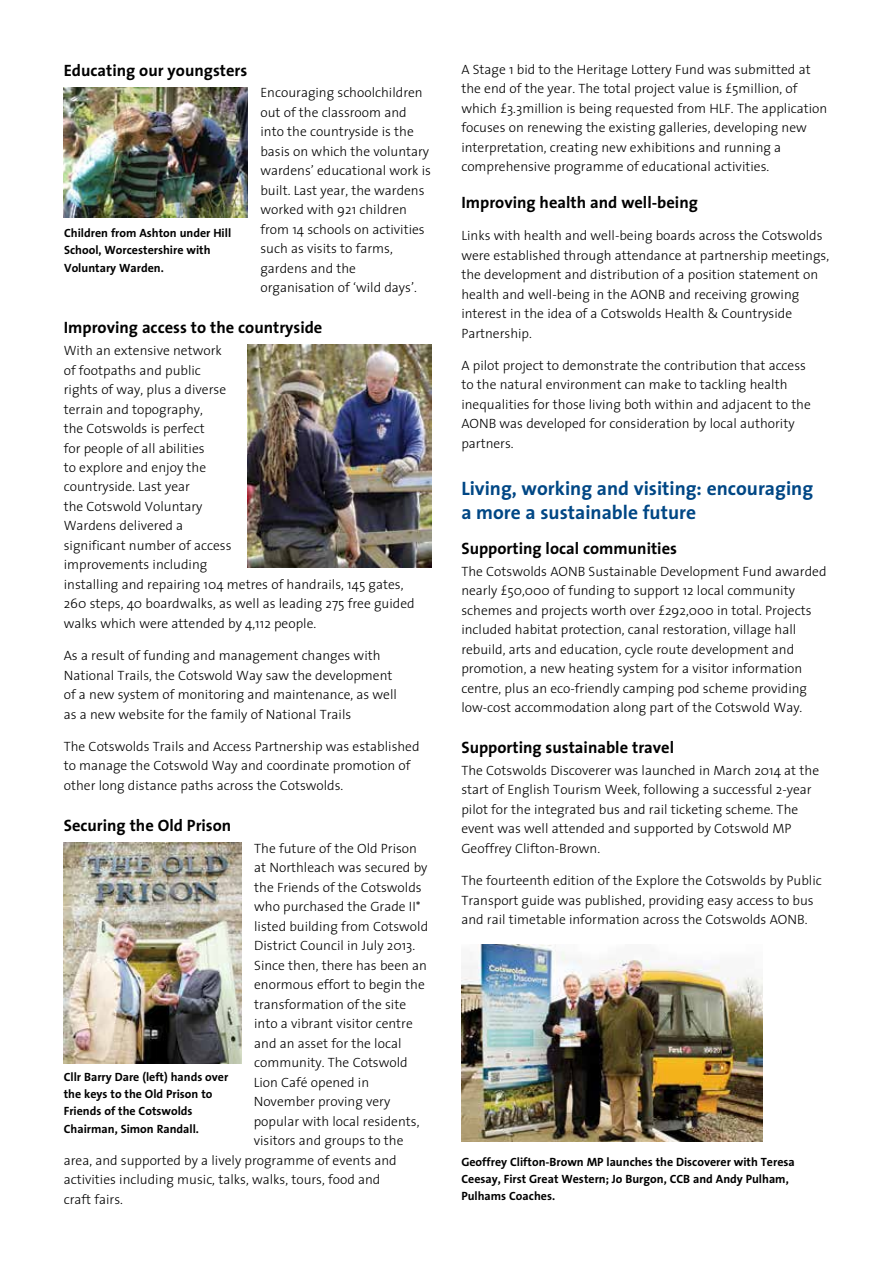
<style>
.page{position:relative;width:893px;height:1263px;background:#fff}
.page>*{position:absolute;margin:0;border:0;box-sizing:border-box;transform-origin:0 0}
.t1{font:700 19.5px/24px "The Sans";color:#004785}
.t2{font:700 16.5px "The Sans";color:#000}
.t3{font:300 13.5px/19.5px "The Sans";color:#000}
.t4{font:700 12px/17.2px "The Sans";color:#000}
</style>
<div class="page">
<img style="left:64px;top:88px;width:184px;height:129px">
<img style="left:64px;top:843px;width:177px;height:220px">
<img style="left:248px;top:344px;width:184px;height:223px">
<img style="left:461px;top:945px;width:302px;height:196px">
<p class="t2" style="left:64px;top:56px;width:185px">Educating our youngsters</p>
<p class="t3" style="left:260px;top:83px;width:172px">Encouraging schoolchildren out of the classroom and into the countryside is the basis on which the voluntary wardens’ educational work is built. Last year, the wardens worked with 921 children from 14 schools on activities such as visits to farms, gardens and the organisation of ‘wild days’.</p>
<p class="t2" style="left:64px;top:314px;width:260px">Improving access to the countryside</p>
<p class="t3" style="left:64px;top:340px;width:352px">With an extensive network<br>of footpaths and public<br>rights of way, plus a diverse<br>terrain and topography,<br>the Cotswolds is perfect<br>for people of all abilities<br>to explore and enjoy the<br>countryside. Last year<br>the Cotswold Voluntary<br>Wardens delivered a<br>significant number of access<br>improvements including<br>installing and repairing 104 metres of handrails, 145 gates,<br>260 steps, 40 boardwalks, as well as leading 275 free guided walks which were attended by 4,112 people.</p>
<p class="t3" style="left:64px;top:645px;width:335px">As a result of funding and management changes with National Trails, the Cotswold Way saw the development of a new system of monitoring and maintenance, as well as a new website for the family of National Trails</p>
<p class="t3" style="left:64px;top:736px;width:357px">The Cotswolds Trails and Access Partnership was established to manage the Cotswold Way and coordinate promotion of other long distance paths across the Cotswolds.</p>
<p class="t2" style="left:64px;top:812px;width:169px">Securing the Old Prison</p>
<p class="t3" style="left:254px;top:838px;width:164px">The future of the Old Prison</p>
<p class="t3" style="left:254px;top:857px;width:175px">at Northleach was secured by</p>
<p class="t3" style="left:254px;top:877px;width:169px">the Friends of the Cotswolds</p>
<p class="t3" style="left:254px;top:896px;width:168px">who purchased the Grade II*</p>
<p class="t3" style="left:254px;top:916px;width:175px">listed building from Cotswold</p>
<p class="t3" style="left:254px;top:935px;width:163px">District Council in July 2013.</p>
<p class="t3" style="left:254px;top:955px;width:174px">Since then, there has been an</p>
<p class="t3" style="left:254px;top:974px;width:172px">enormous effort to begin the</p>
<p class="t3" style="left:254px;top:994px;width:153px">transformation of the site</p>
<p class="t3" style="left:254px;top:1013px;width:160px">into a vibrant visitor centre</p>
<p class="t3" style="left:254px;top:1033px;width:149px">and an asset for the local</p>
<p class="t3" style="left:254px;top:1052px;width:155px">community. The Cotswold</p>
<p class="t3" style="left:254px;top:1072px;width:117px">Lion Café opened in</p>
<p class="t3" style="left:254px;top:1091px;width:138px">November proving very</p>
<p class="t3" style="left:254px;top:1111px;width:167px">popular with local residents,</p>
<p class="t3" style="left:254px;top:1130px;width:151px">visitors and groups to the</p>
<p class="t3" style="left:64px;top:1150px;width:334px">area, and supported by a lively programme of events and</p>
<p class="t3" style="left:64px;top:1169px;width:318px">activities including music, talks, walks, tours, food and</p>
<p class="t3" style="left:64px;top:1189px;width:61px">craft fairs.</p>
<p class="t4" style="left:64px;top:224px;width:169px">Children from Ashton under Hill<br>School, Worcestershire with<br>Voluntary Warden.</p>
<p class="t4" style="left:64px;top:1068px;width:166px">Cllr Barry Dare (left) hands over the keys to the Old Prison to<br>Friends of the Cotswolds<br>Chairman, Simon Randall.</p>
<p class="t3" style="left:461px;top:59px;width:367px">A Stage 1 bid to the Heritage Lottery Fund was submitted at the end of the year. The total project value is £5million, of which £3.3million is being requested from HLF. The application focuses on renewing the existing galleries, developing new interpretation, creating new exhibitions and running a comprehensive programme of educational activities.</p>
<p class="t2" style="left:461px;top:189px;width:238px">Improving health and well-being</p>
<p class="t3" style="left:461px;top:225px;width:369px">Links with health and well-being boards across the Cotswolds were established through attendance at partnership meetings, the development and distribution of a position statement on health and well-being in the AONB and receiving growing interest in the idea of a Cotswolds Health &amp; Countryside Partnership.</p>
<p class="t3" style="left:461px;top:355px;width:351px">A pilot project to demonstrate the contribution that access to the natural environment can make to tackling health inequalities for those living both within and adjacent to the AONB was developed for consideration by local authority partners.</p>
<h1 class="t1" style="left:461px;top:476px;width:353px">Living, working and visiting: encouraging a more a sustainable future</h1>
<p class="t2" style="left:461px;top:535px;width:217px">Supporting local communities</p>
<p class="t3" style="left:461px;top:561px;width:367px">The Cotswolds AONB Sustainable Development Fund awarded nearly £50,000 of funding to support 12 local community schemes and projects worth over £292,000 in total. Projects included habitat protection, canal restoration, village hall rebuild, arts and education, cycle route development and promotion, a new heating system for a visitor information centre, plus an eco-friendly camping pod scheme providing low-cost accommodation along part of the Cotswold Way.</p>
<p class="t2" style="left:461px;top:734px;width:214px">Supporting sustainable travel</p>
<p class="t3" style="left:461px;top:760px;width:359px">The Cotswolds Discoverer was launched in March 2014 at the start of English Tourism Week, following a successful 2-year pilot for the integrated bus and rail ticketing scheme. The event was well attended and supported by Cotswold MP Geoffrey Clifton-Brown.</p>
<p class="t3" style="left:461px;top:870px;width:362px">The fourteenth edition of the Explore the Cotswolds by Public<br>Transport guide was published, providing easy access to bus and rail timetable information across the Cotswolds AONB.</p>
<p class="t4" style="left:461px;top:1153px;width:335px">Geoffrey Clifton-Brown MP launches the Discoverer with Teresa<br>Ceesay, First Great Western; Jo Burgon, CCB and Andy Pulham,<br>Pulhams Coaches.</p>
</div>
